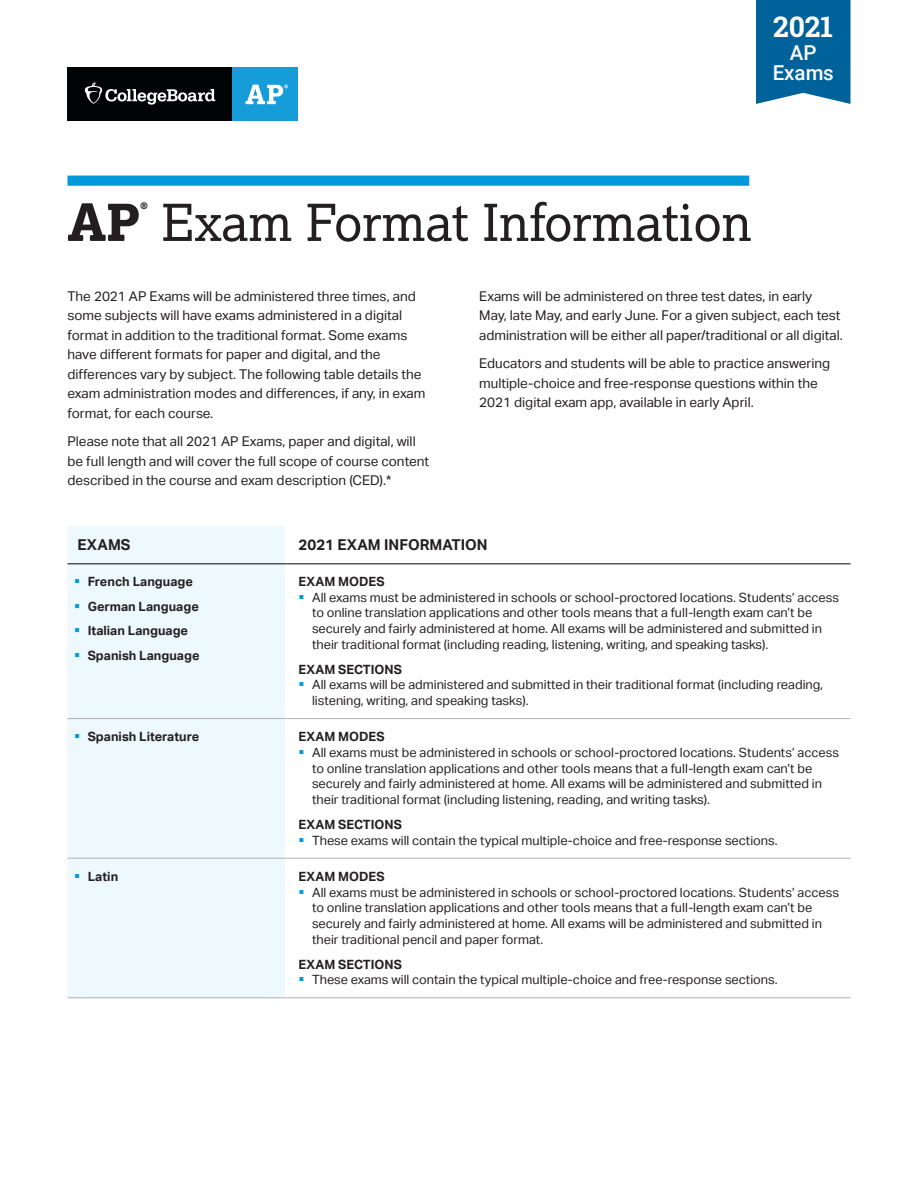
<style>
.page{position:relative;width:918px;height:1188px;background:#fff}
.page>*{position:absolute;margin:0;border:0;box-sizing:border-box;transform-origin:0 0}
.t1{font:51px "Lexia";color:#231f20}
.t2{font:700 28.35px "Roboto Slab";color:#fff}
.t3{font:500 20.55px/20.5px "Roboto";color:#fff;text-align:center}
.t4{font:700 15px "Aktiv Grotesk";color:#231f20}
.t5{font:13.5px/19.5px "Aktiv Grotesk";color:#231f20}
.t6{font:12.75px/15.8px "Aktiv Grotesk";color:#231f20}
.t7{font:700 12.75px "Aktiv Grotesk";color:#231f20}
.t8{font:800 9px "Lexia";color:#231f20}
.s1{font-weight:800}
.s2{color:#009ada}
</style>
<div class="page">
<div style="left:68px;top:176px;width:681px;height:10px;background:#009ada"></div>
<div style="left:68px;top:68px;width:165px;height:54px;background:#020304"></div>
<svg style="left:85px;top:82px;width:130px;height:23px"></svg>
<div style="left:233px;top:68px;width:65px;height:54px;background:#169cd8"></div>
<svg style="left:245px;top:85px;width:43px;height:19px"></svg>
<div style="left:68px;top:526px;width:217px;height:471px;background:#eef9fe"></div>
<hr style="left:68px;top:718px;width:217px;height:1px;background:#b0b2b4">
<hr style="left:285px;top:718px;width:566px;height:1px;background:#b0b2b4">
<hr style="left:68px;top:858px;width:217px;height:1px;background:#b0b2b4">
<hr style="left:285px;top:858px;width:566px;height:1px;background:#b0b2b4">
<hr style="left:68px;top:997px;width:217px;height:1px;background:#b0b2b4">
<hr style="left:285px;top:997px;width:566px;height:1px;background:#b0b2b4">
<hr style="left:68px;top:563px;width:217px;height:1px;background:#231f20">
<hr style="left:285px;top:563px;width:566px;height:1px;background:#231f20">
<div style="left:756px;top:0;width:94px;height:104px;background:#00629a"></div>
<h2 class="t2" style="left:773px;top:8px;width:62px">2021</h2>
<h3 class="t3" style="left:773px;top:41px;width:63px">AP<br>Exams</h3>
<h1 class="t1" style="left:68px;top:190px;width:686px"><span class="s1">AP</span> Exam Format Information</h1>
<p class="t8" style="left:140px;top:200px;width:9px">®</p>
<p class="t5" style="left:68px;top:286px;width:360px">The 2021 AP Exams will be administered three times, and some subjects will have exams administered in a digital format in addition to the traditional format. Some exams have different formats for paper and digital, and the differences vary by subject. The following table details the exam administration modes and differences, if any, in exam format, for each course.</p>
<p class="t5" style="left:68px;top:432px;width:363px">Please note that all 2021 AP Exams, paper and digital, will be full length and will cover the full scope of course content described in the course and exam description (CED).*</p>
<p class="t5" style="left:479px;top:286px;width:365px">Exams will be administered on three test dates, in early<br>May, late May, and early June. For a given subject, each test administration will be either all paper/traditional or all digital.</p>
<p class="t5" style="left:479px;top:354px;width:352px">Educators and students will be able to practice answering multiple-choice and free-response questions within the<br>2021 digital exam app, available in early April.</p>
<p class="t4" style="left:78px;top:536px;width:55px">EXAMS</p>
<p class="t4" style="left:299px;top:536px;width:191px">2021 EXAM INFORMATION</p>
<p class="t7" style="left:74px;top:574px;width:120px"><span class="s2">▪</span> French Language</p>
<p class="t7" style="left:74px;top:599px;width:126px"><span class="s2">▪</span> German Language</p>
<p class="t7" style="left:74px;top:623px;width:115px"><span class="s2">▪</span> Italian Language</p>
<p class="t7" style="left:74px;top:648px;width:127px"><span class="s2">▪</span> Spanish Language</p>
<p class="t7" style="left:299px;top:574px;width:88px">EXAM MODES</p>
<p class="t6" style="left:312px;top:589px;width:528px;text-indent:-14px"><span class="s2">▪</span> All exams must be administered in schools or school-proctored locations. Students’ access to online translation applications and other tools means that a full-length exam can’t be securely and fairly administered at home. All exams will be administered and submitted in their traditional format (including reading, listening, writing, and speaking tasks).</p>
<p class="t7" style="left:299px;top:662px;width:105px">EXAM SECTIONS</p>
<p class="t6" style="left:312px;top:677px;width:513px;text-indent:-14px"><span class="s2">▪</span> All exams will be administered and submitted in their traditional format (including reading, listening, writing, and speaking tasks).</p>
<p class="t7" style="left:74px;top:729px;width:127px"><span class="s2">▪</span> Spanish Literature</p>
<p class="t7" style="left:299px;top:729px;width:88px">EXAM MODES</p>
<p class="t6" style="left:312px;top:745px;width:528px;text-indent:-14px"><span class="s2">▪</span> All exams must be administered in schools or school-proctored locations. Students’ access to online translation applications and other tools means that a full-length exam can’t be securely and fairly administered at home. All exams will be administered and submitted in their traditional format (including listening, reading, and writing tasks).</p>
<p class="t7" style="left:299px;top:817px;width:105px">EXAM SECTIONS</p>
<p class="t6" style="left:299px;top:832px;width:481px"><span class="s2">▪</span> These exams will contain the typical multiple-choice and free-response sections.</p>
<p class="t7" style="left:74px;top:869px;width:45px"><span class="s2">▪</span> Latin</p>
<p class="t7" style="left:299px;top:869px;width:88px">EXAM MODES</p>
<p class="t6" style="left:312px;top:884px;width:528px;text-indent:-14px"><span class="s2">▪</span> All exams must be administered in schools or school-proctored locations. Students’ access to online translation applications and other tools means that a full-length exam can’t be securely and fairly administered at home. All exams will be administered and submitted in their traditional pencil and paper format.</p>
<p class="t7" style="left:299px;top:957px;width:105px">EXAM SECTIONS</p>
<p class="t6" style="left:299px;top:972px;width:481px"><span class="s2">▪</span> These exams will contain the typical multiple-choice and free-response sections.</p>
</div>
